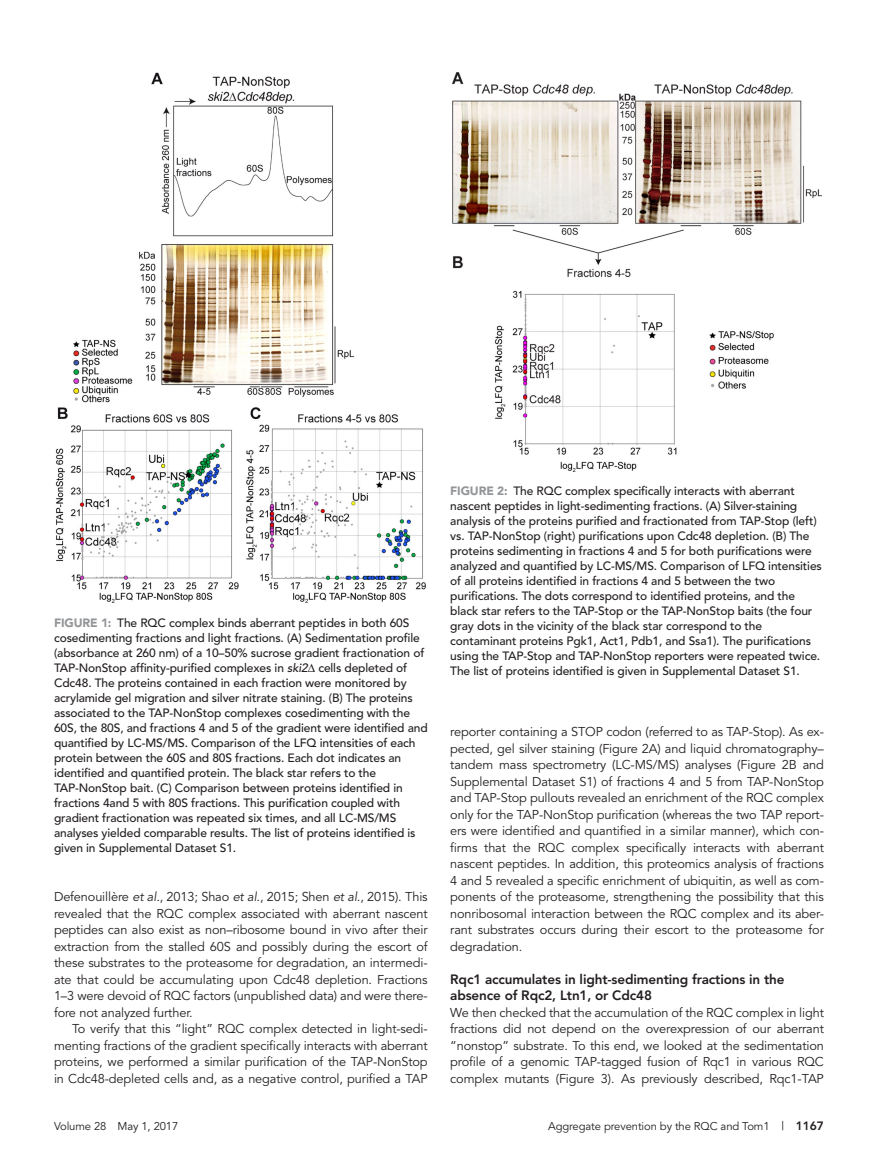
<style>
.page{position:relative;width:878px;height:1175px;background:#fff}
.page>*{position:absolute;margin:0;border:0;box-sizing:border-box;transform-origin:0 0}
.t1{font:800 13.5px/16.5px "Avenir";letter-spacing:-.01em;color:#231f20}
.Para{font:12.75px/16.5px "Avenir";letter-spacing:-.01em;color:#231f20;text-align:justify}
.ParaFL{font:12.75px/16.5px "Avenir";letter-spacing:-.01em;color:#231f20;text-align:justify}
.FigCaption{font:500 12px/15px "Avenir";letter-spacing:-.01em;color:#231f20}
.ParaFL-2{font:11.25px "Avenir";letter-spacing:-.01em;color:#231f20}
.s1{font-weight:900;color:#939598}
.s2{font-style:italic}
.s3{font-size:12px}
.s4{font-weight:800;font-size:12px}
</style>
<div class="page">
<img style="left:55px;top:72px;width:371px;height:531px">
<img style="left:452px;top:72px;width:369px;height:399px">
<p class="FigCaption" style="left:54px;top:616px;width:375px"><span class="s1">FIGURE 1:</span> The RQC complex binds aberrant peptides in both 60S cosedimenting fractions and light fractions. (A) Sedimentation profile (absorbance at 260 nm) of a 10–50% sucrose gradient fractionation of TAP-NonStop affinity-purified complexes in <span class="s2">ski2</span> cells depleted of Cdc48. The proteins contained in each fraction were monitored by acrylamide gel migration and silver nitrate staining. (B) The proteins associated to the TAP-NonStop complexes cosedimenting with the 60S, the 80S, and fractions 4 and 5 of the gradient were identified and quantified by LC-MS/MS. Comparison of the LFQ intensities of each protein between the 60S and 80S fractions. Each dot indicates an identified and quantified protein. The black star refers to the TAP-NonStop bait. (C) Comparison between proteins identified in fractions 4and 5 with 80S fractions. This purification coupled with gradient fractionation was repeated six times, and all LC-MS/MS analyses yielded comparable results. The list of proteins identified is given in Supplemental Dataset S1.</p>
<p class="ParaFL" style="left:54px;top:888px;width:375px">Defenouillère <span class="s2">et al.</span>, 2013; Shao <span class="s2">et al.</span>, 2015; Shen <span class="s2">et al.</span>, 2015). This revealed that the RQC complex associated with aberrant nascent peptides can also exist as non–ribosome bound in vivo after their extraction from the stalled 60S and possibly during the escort of these substrates to the proteasome for degradation, an intermedi&shy;ate that could be accumulating upon Cdc48 depletion. Fractions 1–3 were devoid of RQC factors (unpublished data) and were there&shy;fore not analyzed further.</p>
<p class="Para" style="left:54px;top:1020px;width:375px;text-indent:18px">To verify that this “light” RQC complex detected in light-sedi&shy;menting fractions of the gradient specifically interacts with aberrant proteins, we performed a similar purification of the TAP-NonStop in Cdc48-depleted cells and, as a negative control, purified a TAP</p>
<p class="FigCaption" style="left:450px;top:484px;width:373px"><span class="s1">FIGURE 2:</span> The RQC complex specifically interacts with aberrant nascent peptides in light-sedimenting fractions. (A) Silver-staining analysis of the proteins purified and fractionated from TAP-Stop (left) vs. TAP-NonStop (right) purifications upon Cdc48 depletion. (B) The proteins sedimenting in fractions 4 and 5 for both purifications were analyzed and quantified by LC-MS/MS. Comparison of LFQ intensities of all proteins identified in fractions 4 and 5 between the two purifications. The dots correspond to identified proteins, and the black star refers to the TAP-Stop or the TAP-NonStop baits (the four gray dots in the vicinity of the black star correspond to the contaminant proteins Pgk1, Act1, Pdb1, and Ssa1). The purifications using the TAP-Stop and TAP-NonStop reporters were repeated twice.<br>The list of proteins identified is given in Supplemental Dataset S1.</p>
<p class="Para" style="left:450px;top:723px;width:375px">reporter containing a STOP codon (referred to as TAP-Stop). As ex&shy;pected, gel silver staining (Figure 2A) and liquid chromatography– tandem mass spectrometry (LC-MS/MS) analyses (Figure 2B and Supplemental Dataset S1) of fractions 4 and 5 from TAP-NonStop and TAP-Stop pullouts revealed an enrichment of the RQC complex only for the TAP-NonStop purification (whereas the two TAP report&shy;ers were identified and quantified in a similar manner), which con&shy;firms that the RQC complex specifically interacts with aberrant nascent peptides. In addition, this proteomics analysis of fractions 4 and 5 revealed a specific enrichment of ubiquitin, as well as com&shy;ponents of the proteasome, strengthening the possibility that this nonribosomal interaction between the RQC complex and its aber&shy;rant substrates occurs during their escort to the proteasome for degradation.</p>
<h2 class="t1" style="left:450px;top:970px;width:336px">Rqc1 accumulates in light-sedimenting fractions in the absence of Rqc2, Ltn1, or Cdc48</h2>
<p class="ParaFL" style="left:450px;top:1004px;width:375px">We then checked that the accumulation of the RQC complex in light fractions did not depend on the overexpression of our aberrant “nonstop” substrate. To this end, we looked at the sedimentation profile of a genomic TAP-tagged fusion of Rqc1 in various RQC complex mutants (Figure 3). As previously described, Rqc1-TAP</p>
<p class="ParaFL-2" style="left:54px;top:1119px;width:126px">Volume 28 May 1, 2017</p>
<p class="ParaFL-2" style="left:548px;top:1119px;width:277px">Aggregate prevention by the RQC and Tom1 <span class="s3">|</span> <span class="s4">1167</span></p>
</div>
